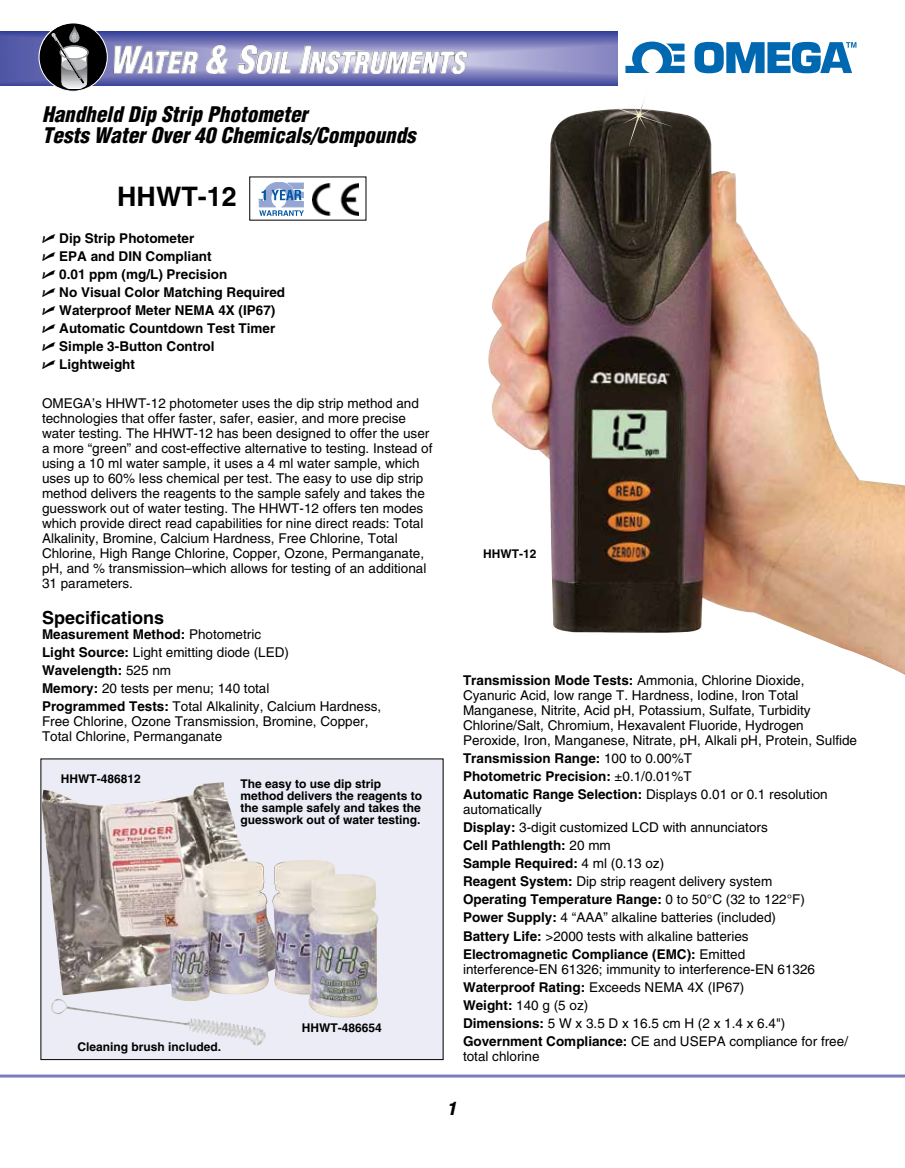
<style>
.page{position:relative;width:905px;height:1168px;background:#fff}
.page>*{position:absolute;margin:0;border:0;box-sizing:border-box;transform-origin:0 0}
.t1{font:700 26.85px "Helvetica";color:#000}
.t2{font:italic 900 condensed 21px/21px "Helvetica";color:#000}
.t3{font:700 18px "Helvetica";color:#000}
.t4{font:italic 900 condensed 18px "Helvetica";color:#000}
.t5{font:13.5px/15px "Helvetica";color:#000}
.t6{font:700 13.5px/18px "Helvetica";color:#000}
.t7{font:700 12px/12px "Helvetica";color:#000}
.t8{font:700 3px "Helvetica";color:#0057a5}
.s1{font-family:"Universal Newswith Comm Pi";font-weight:400}
.s2{font-weight:700}
.s3{font-weight:400}
</style>
<div class="page">
<img style="left:0;top:32px;width:617px;height:54px">
<div style="left:41px;top:759px;width:402px;height:300px;background:#ebecf6"></div>
<hr style="left:0;top:1074px;width:904px;height:3px;background:#7b7ebc">
<svg style="left:39px;top:25px;width:68px;height:65px;background:#585961"></svg>
<div style="left:39px;top:23px;width:69px;height:69px;border:1px solid #fff;border-radius:50%"></div>
<img style="left:113px;top:45px;width:234px;height:29px">
<img style="left:312px;top:183px;width:46px;height:33px">
<svg style="left:259px;top:182px;width:45px;height:34px"></svg>
<img style="left:488px;top:109px;width:416px;height:565px">
<img style="left:42px;top:784px;width:336px;height:233px">
<img style="left:51px;top:999px;width:37px;height:15px">
<img style="left:609px;top:85px;width:62px;height:61px">
<svg style="left:625px;top:42px;width:59px;height:31px"></svg>
<svg style="left:694px;top:42px;width:162px;height:31px"></svg>
<h2 class="t2" style="left:42px;top:103px;width:375px">Handheld Dip Strip Photometer<br>Tests Water Over 40 Chemicals/Compounds</h2>
<h1 class="t1" style="left:117px;top:180px;width:121px">HHWT-12</h1>
<p class="t8" style="left:259px;top:198px;width:6px">TM</p>
<p class="t6" style="left:42px;top:229px;width:245px"><span class="s1">U</span> Dip Strip Photometer<br><span class="s1">U</span> EPA and DIN Compliant<br><span class="s1">U</span> 0.01 ppm (mg/L) Precision<br><span class="s1">U</span> No Visual Color Matching Required<br><span class="s1">U</span> Waterproof Meter NEMA 4X (IP67)<br><span class="s1">U</span> Automatic Countdown Test Timer<br><span class="s1">U</span> Simple 3-Button Control<br><span class="s1">U</span> Lightweight</p>
<p class="t5" style="left:42px;top:396px;width:392px">OMEGA’s HHWT-12 photometer uses the dip strip method and technologies that offer faster, safer, easier, and more precise water testing. The HHWT-12 has been designed to offer the user a more “green” and cost-effective alternative to testing. Instead of using a 10 ml water sample, it uses a 4 ml water sample, which uses up to 60% less chemical per test. The easy to use dip strip method delivers the reagents to the sample safely and takes the guesswork out of water testing. The HHWT-12 offers ten modes which provide direct read capabilities for nine direct reads: Total Alkalinity, Bromine, Calcium Hardness, Free Chlorine, Total Chlorine, High Range Chlorine, Copper, Ozone, Permanganate, pH, and % transmission–which allows for testing of an additional 31 parameters.</p>
<h3 class="t3" style="left:42px;top:606px;width:124px">Specifications</h3>
<p class="t5" style="left:42px;top:625px;width:341px;line-height:18px"><span class="s2">Measurement Method:</span> Photometric<br><span class="s2">Light Source:</span> Light emitting diode (LED)<br><span class="s2">Wavelength:</span> 525 nm<br><span class="s2">Memory:</span> 20 tests per menu; 140 total<br><span class="s2">Programmed Tests:</span> Total Alkalinity, Calcium Hardness,</p>
<p class="t5" style="left:42px;top:714px;width:328px">Free Chlorine, Ozone Transmission, Bromine, Copper,<br>Total Chlorine, Permanganate</p>
<p class="t7" style="left:61px;top:772px;width:82px">HHWT-486812</p>
<p class="t7" style="left:240px;top:778px;width:183px">The easy to use dip strip method delivers the reagents to the sample safely and takes the guesswork out of water testing.</p>
<p class="t7" style="left:78px;top:1040px;width:145px">Cleaning brush included.</p>
<p class="t7" style="left:302px;top:1022px;width:82px">HHWT-486654</p>
<p class="t7" style="left:483px;top:547px;width:55px">HHWT-12</p>
<p class="t5" style="left:463px;top:673px;width:395px"><span class="s2">Transmission Mode Tests:</span> Ammonia, Chlorine Dioxide, Cyanuric Acid, low range T. Hardness, Iodine, Iron Total Manganese, Nitrite, Acid pH, Potassium, Sulfate, Turbidity Chlorine/Salt, Chromium, Hexavalent Fluoride, Hydrogen Peroxide, Iron, Manganese, Nitrate, pH, Alkali pH, Protein, Sulfide</p>
<p class="t6" style="left:463px;top:749px;width:366px">Transmission Range: <span class="s3">100 to 0.00%T<br></span>Photometric Precision: <span class="s3">±0.1/0.01%T<br></span>Automatic Range Selection: <span class="s3">Displays 0.01 or 0.1 resolution</span></p>
<p class="t5" style="left:463px;top:800px;width:343px;line-height:18px">automatically<br><span class="s2">Display:</span> 3-digit customized LCD with annunciators<br><span class="s2">Cell Pathlength:</span> 20 mm<br><span class="s2">Sample Required:</span> 4 ml (0.13 oz)<br><span class="s2">Reagent System:</span> Dip strip reagent delivery system <span class="s2">Operating Temperature Range:</span> 0 to 50°C (32 to 122°F)<br><span class="s2">Power Supply:</span> 4 “AAA” alkaline batteries (included)<br><span class="s2">Battery Life:</span> &gt;2000 tests with alkaline batteries <span class="s2">Electromagnetic Compliance (EMC):</span> Emitted</p>
<p class="t5" style="left:463px;top:960px;width:386px;line-height:18px">interference-EN 61326; immunity to interference-EN 61326<br><span class="s2">Waterproof Rating:</span> Exceeds NEMA 4X (IP67)<br><span class="s2">Weight:</span> 140 g (5 oz)<br><span class="s2">Dimensions:</span> 5 W x 3.5 D x 16.5 cm H (2 x 1.4 x 6.4")<br><span class="s2">Government Compliance:</span> CE and USEPA compliance for free/</p>
<p class="t5" style="left:463px;top:1048px;width:78px">total chlorine</p>
<h3 class="t4" style="left:447px;top:1097px;width:10px">1</h3>
</div>
